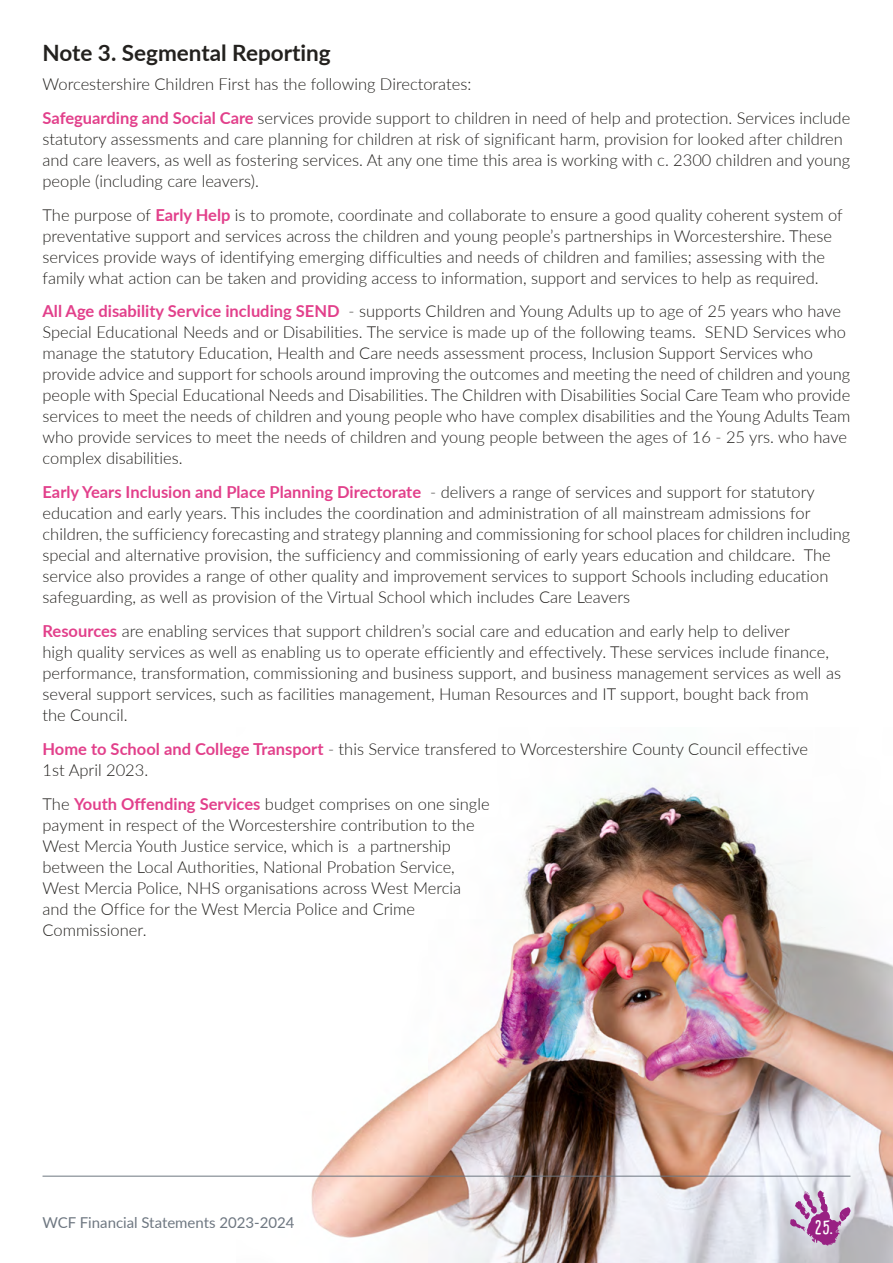
<style>
.page{position:relative;width:893px;height:1263px;background:#fff}
.page>*{position:absolute;margin:0;border:0;box-sizing:border-box;transform-origin:0 0}
.Third_Level_Heading__H3{font:700 22.5px "Lato";color:#23211e}
.t1{font:700 17.7px "Cardenio Modern";color:#fff}
.Paragraph_Text__P{font:300 16.5px/21px "Lato";color:#23211e}
.t2{font:15px "Lato";color:#6e7781}
.s1{font-weight:700;color:#e2408b}
</style>
<div class="page">
<img style="left:236px;top:784px;width:657px;height:479px">
<svg style="left:790px;top:1190px;width:61px;height:55px;background:#c196bf"></svg>
<hr style="left:43px;top:1176px;width:807px;height:1px;background:#6e7781">
<h3 class="Third_Level_Heading__H3" style="left:43px;top:36px;width:290px">Note 3. Segmental Reporting</h3>
<p class="Paragraph_Text__P" style="left:43px;top:73px;width:430px">Worcestershire Children First has the following Directorates:</p>
<p class="Paragraph_Text__P" style="left:43px;top:107px;width:809px"><span class="s1">Safeguarding and Social Care</span> services provide support to children in need of help and protection. Services include statutory assessments and care planning for children at risk of significant harm, provision for looked after children and care leavers, as well as fostering services. At any one time this area is working with c. 2300 children and young people (including care leavers).</p>
<p class="Paragraph_Text__P" style="left:43px;top:204px;width:802px">The purpose of <span class="s1">Early Help</span> is to promote, coordinate and collaborate to ensure a good quality coherent system of preventative support and services across the children and young people’s partnerships in Worcestershire. These services provide ways of identifying emerging difficulties and needs of children and families; assessing with the family what action can be taken and providing access to information, support and services to help as required.</p>
<p class="Paragraph_Text__P" style="left:43px;top:300px;width:809px"><span class="s1">All Age disability Service including SEND</span> - supports Children and Young Adults up to age of 25 years who have Special Educational Needs and or Disabilities. The service is made up of the following teams. SEND Services who manage the statutory Education, Health and Care needs assessment process, Inclusion Support Services who provide advice and support for schools around improving the outcomes and meeting the need of children and young people with Special Educational Needs and Disabilities. The Children with Disabilities Social Care Team who provide services to meet the needs of children and young people who have complex disabilities and the Young Adults Team who provide services to meet the needs of children and young people between the ages of 16 - 25 yrs. who have complex disabilities.</p>
<p class="Paragraph_Text__P" style="left:43px;top:481px;width:809px"><span class="s1">Early Years Inclusion and Place Planning Directorate</span> - delivers a range of services and support for statutory education and early years. This includes the coordination and administration of all mainstream admissions for children, the sufficiency forecasting and strategy planning and commissioning for school places for children including special and alternative provision, the sufficiency and commissioning of early years education and childcare. The service also provides a range of other quality and improvement services to support Schools including education safeguarding, as well as provision of the Virtual School which includes Care Leavers</p>
<p class="Paragraph_Text__P" style="left:43px;top:620px;width:800px"><span class="s1">Resources</span> are enabling services that support children’s social care and education and early help to deliver<br>high quality services as well as enabling us to operate efficiently and effectively. These services include finance, performance, transformation, commissioning and business support, and business management services as well as several support services, such as facilities management, Human Resources and IT support, bought back from<br>the Council.</p>
<p class="Paragraph_Text__P" style="left:43px;top:738px;width:767px"><span class="s1">Home to School and College Transport</span> - this Service transfered to Worcestershire County Council effective<br>1st April 2023.</p>
<p class="Paragraph_Text__P" style="left:43px;top:792px;width:449px">The <span class="s1">Youth Offending Services</span> budget comprises on one single payment in respect of the Worcestershire contribution to the West Mercia Youth Justice service, which is a partnership between the Local Authorities, National Probation Service, West Mercia Police, NHS organisations across West Mercia and the Office for the West Mercia Police and Crime Commissioner.</p>
<p class="t2" style="left:43px;top:1212px;width:254px">WCF Financial Statements 2023-2024</p>
<p class="t1" style="left:815px;top:1215px;width:20px">25.</p>
</div>
